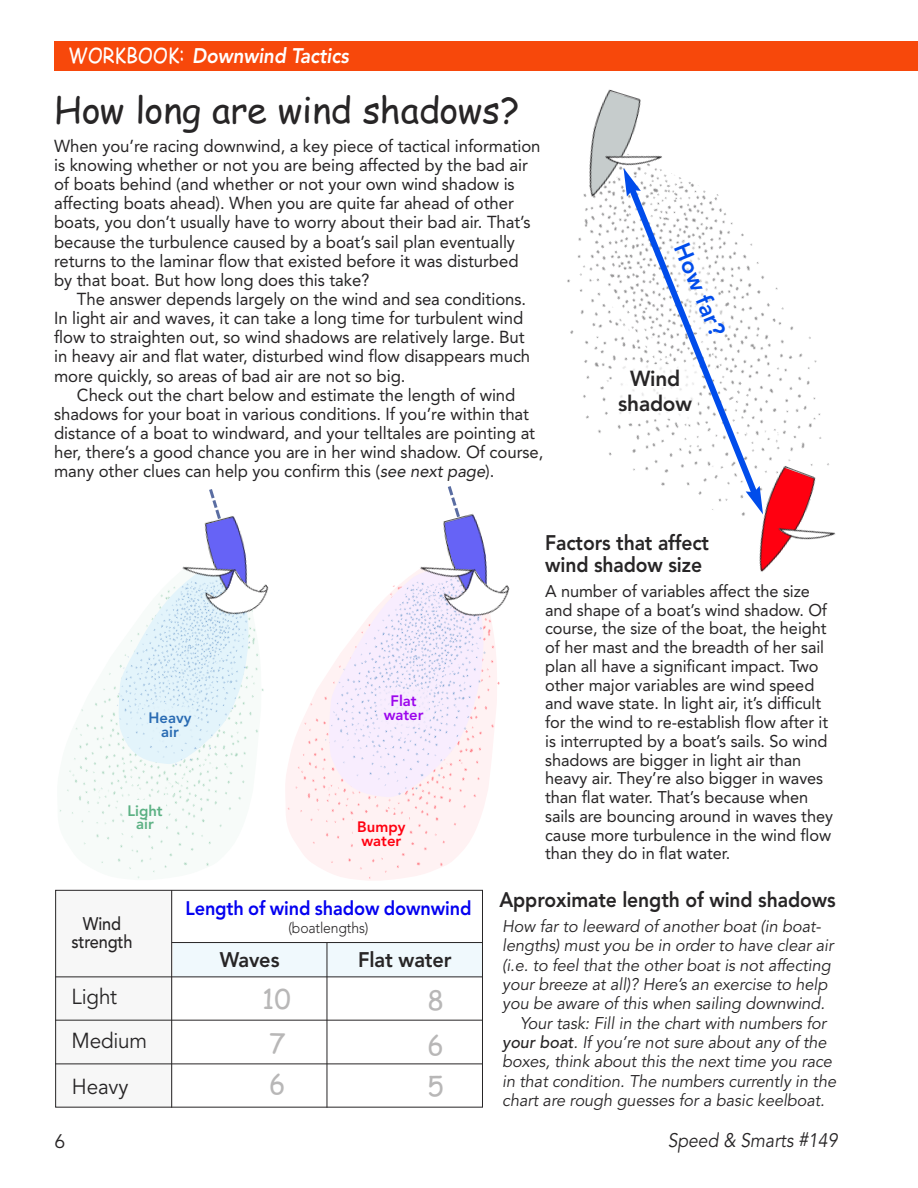
<style>
.page{position:relative;width:918px;height:1188px;background:#fff}
.page>*{position:absolute;margin:0;border:0;box-sizing:border-box;transform-origin:0 0}
.t1{font:36px "Comic Sans MS";color:#272526}
.t2{font:27px/44.5px "Comic Sans MS";color:#b8b7b7}
.t3{font:800 23.1px "Avenir";color:#004ceb}
.t4{font:21.6px/43.8px "Avenir";letter-spacing:-.01em;color:#272526;scale:.96 1}
.t5{font:800 21.6px/24.6px "Avenir";letter-spacing:-.01em;color:#272526;text-align:center;scale:.96 1}
.t6{font:800 21px/22.5px "Avenir";letter-spacing:-.005em;color:#272526;scale:.92 1}
.t7{font:italic 800 21px "Avenir";letter-spacing:-.005em;color:#fff;scale:.9 1}
.t8{font:800 21px "Avenir";letter-spacing:-.005em;color:#272526;scale:.95 1}
.t9{font:800 19.5px "Avenir";letter-spacing:-.005em;color:#0400f0;scale:.93 1}
.t10{font:italic 19.5px "Avenir";color:#272526;scale:.9 1}
.t11{font:19.5px "Avenir";color:#272526}
.t12{font:500 18.15px/18.1px "Avenir";letter-spacing:-.01em;color:#272526;text-align:center;scale:.9 1}
.t13{font:17.25px/19.2px "Avenir";letter-spacing:-.005em;color:#272526}
.t14{font:16.8px/18.8px "Avenir";letter-spacing:-.005em;color:#272526}
.t15{font:italic 16.8px "Avenir";letter-spacing:-.005em;color:#272526}
.t16{font:300 15px "Avenir";letter-spacing:-.01em;color:#272526;scale:.93 1}
.t17{font:800 15px/14.4px "Avenir";color:#ff0010}
.t18{font:800 15px/14.4px "Avenir";color:#9c05ed;text-align:center}
.t19{font:800 15px/13.8px "Avenir";color:#5cb184;text-align:center}
.t20{font:800 15px/13.8px "Avenir";color:#296bb3;text-align:center}
.s1{font-family:"Comic Sans MS";font-weight:400;font-style:normal}
.s2{font-style:italic}
.s3{font-weight:500}
</style>
<div class="page">
<div style="left:54px;top:41px;width:864px;height:30px;background:#f7480b"></div>
<div style="left:172px;top:943px;width:311px;height:34px;background:#f0f9fd"></div>
<div style="left:55px;top:890px;width:117px;height:218px;background:#f7f7f7"></div>
<hr style="left:171px;top:890px;width:1px;height:218px;background:#272526">
<hr style="left:327px;top:943px;width:1px;height:165px;background:#272526">
<hr style="left:55px;top:1020px;width:428px;height:1px;background:#272526">
<hr style="left:55px;top:1063px;width:428px;height:1px;background:#272526">
<hr style="left:55px;top:976px;width:428px;height:1px;background:#272526">
<hr style="left:172px;top:942px;width:311px;height:1px;background:#272526">
<img style="left:567px;top:173px;width:255px;height:337px">
<img style="left:567px;top:89px;width:57px;height:123px">
<img style="left:659px;top:155px;width:6px;height:26px">
<svg style="left:624px;top:181px;width:138px;height:320px"></svg>
<svg style="left:591px;top:91px;width:68px;height:105px"></svg>
<div style="left:612px;top:364px;width:86px;height:55px;background:#fff"></div>
<svg style="left:663px;top:236px;width:70px;height:108px"></svg>
<img style="left:55px;top:709px;width:194px;height:184px">
<img style="left:89px;top:672px;width:160px;height:119px">
<div style="left:125px;top:800px;width:41px;height:35px;background:#f7fbf9"></div>
<img style="left:249px;top:737px;width:234px;height:157px">
<img style="left:296px;top:675px;width:190px;height:160px">
<div style="left:354px;top:815px;width:55px;height:38px;background:#fff2f3"></div>
<img style="left:732px;top:451px;width:97px;height:121px">
<svg style="left:746px;top:468px;width:83px;height:103px"></svg>
<img style="left:773px;top:500px;width:63px;height:62px">
<svg style="left:327px;top:486px;width:183px;height:313px"></svg>
<svg style="left:117px;top:489px;width:152px;height:276px"></svg>
<p class="t7" style="left:68px;top:43px;width:313px"><span class="s1">WORKBOOK:</span> Downwind Tactics</p>
<h1 class="t1" style="left:54px;top:89px;width:467px">How long are wind shadows?</h1>
<p class="t13" style="left:54px;top:136px;width:488px">When you’re racing downwind, a key piece of tactical information is knowing whether or not you are being affected by the bad air of boats behind (and whether or not your own wind shadow is affecting boats ahead). When you are quite far ahead of other boats, you don’t usually have to worry about their bad air. That’s because the turbulence caused by a boat’s sail plan eventually returns to the laminar flow that existed before it was disturbed by that boat. But how long does this take?</p>
<p class="t13" style="left:54px;top:289px;width:478px;text-indent:23px">The answer depends largely on the wind and sea conditions.<br>In light air and waves, it can take a long time for turbulent wind flow to straighten out, so wind shadows are relatively large. But in heavy air and flat water, disturbed wind flow disappears much more quickly, so areas of bad air are not so big.</p>
<p class="t13" style="left:54px;top:385px;width:491px;text-indent:23px">Check out the chart below and estimate the length of wind shadows for your boat in various conditions. If you’re within that distance of a boat to windward, and your telltales are pointing at her, there’s a good chance you are in her wind shadow. Of course, many other clues can help you confirm this (<span class="s2">see next page</span>).</p>
<h3 class="t3" style="left:697px;top:237px;width:99px;rotate:67deg">How far?</h3>
<p class="t5" style="left:618px;top:366px;width:78px">Wind shadow</p>
<p class="t20" style="left:149px;top:711px;width:44px">Heavy air</p>
<p class="t19" style="left:128px;top:804px;width:37px">Light air</p>
<p class="t18" style="left:384px;top:694px;width:41px">Flat water</p>
<p class="t17" style="left:357px;top:819px;width:50px">Bumpy water</p>
<p class="t12" style="left:71px;top:914px;width:69px">Wind strength</p>
<p class="t4" style="left:71px;top:975px;width:80px">Light<br>Medium</p>
<p class="t4" style="left:72px;top:1065px;width:60px">Heavy</p>
<p class="t9" style="left:185px;top:893px;width:309px">Length of wind shadow downwind</p>
<p class="t16" style="left:288px;top:919px;width:88px">(boatlengths)</p>
<p class="t8" style="left:220px;top:943px;width:64px">Waves</p>
<p class="t8" style="left:358px;top:943px;width:100px">Flat water</p>
<h2 class="t2" style="left:262px;top:977px;width:30px">10<br>7</h2>
<h2 class="t2" style="left:269px;top:1063px;width:18px">6</h2>
<h2 class="t2" style="left:427px;top:979px;width:18px">8<br>6</h2>
<h2 class="t2" style="left:427px;top:1064px;width:18px">5</h2>
<p class="t6" style="left:545px;top:531px;width:180px">Factors that affect wind shadow size</p>
<p class="t14" style="left:545px;top:581px;width:289px">A number of variables affect the size and shape of a boat’s wind shadow. Of course, the size of the boat, the height of her mast and the breadth of her sail plan all have a significant impact. Two other major variables are wind speed and wave state. In light air, it’s difficult for the wind to re-establish flow after it is interrupted by a boat’s sails. So wind shadows are bigger in light air than heavy air. They’re also bigger in waves than flat water. That’s because when sails are bouncing around in waves they cause more turbulence in the wind flow than they do in flat water.</p>
<p class="t6" style="left:499px;top:888px;width:367px">Approximate length of wind shadows</p>
<p class="t15" style="left:502px;top:916px;width:319px">How far to leeward of another boat (in boat-</p>
<p class="t15" style="left:502px;top:935px;width:333px">lengths) must you be in order to have clear air</p>
<p class="t15" style="left:502px;top:955px;width:330px">(i.e. to feel that the other boat is not affecting</p>
<p class="t15" style="left:502px;top:974px;width:327px">your breeze at all)? Here’s an exercise to help</p>
<p class="t15" style="left:502px;top:993px;width:324px">you be aware of this when sailing downwind.</p>
<p class="t15" style="left:520px;top:1013px;width:308px">Your task: Fill in the chart with numbers for</p>
<p class="t15" style="left:502px;top:1032px;width:326px"><span class="s3">your boat</span>. If you’re not sure about any of the</p>
<p class="t15" style="left:502px;top:1052px;width:331px">boxes, think about this the next time you race</p>
<p class="t15" style="left:502px;top:1071px;width:335px">in that condition. The numbers currently in the</p>
<p class="t15" style="left:502px;top:1090px;width:324px">chart are rough guesses for a basic keelboat.</p>
<p class="t11" style="left:55px;top:1129px;width:12px">6</p>
<p class="t10" style="left:668px;top:1129px;width:190px">Speed &amp; Smarts #149</p>
</div>
